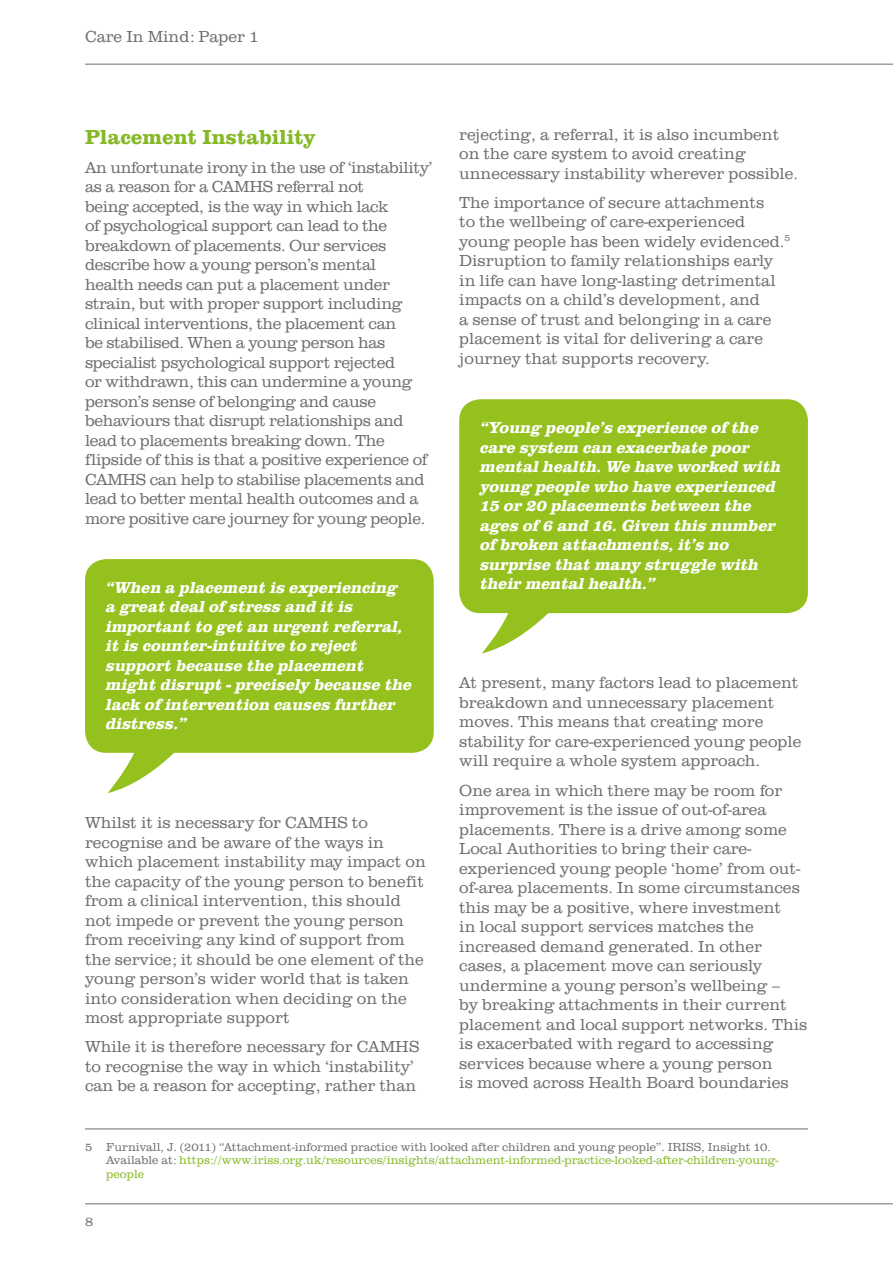
<style>
.page{position:relative;width:893px;height:1263px;background:#fff}
.page>*{position:absolute;margin:0;border:0;box-sizing:border-box;transform-origin:0 0}
.t1{font:700 21px "URW Clarendon TOT";color:#86b926}
.t2{font:300 16.5px/19.5px "URW Clarendon TOT";color:#706f6f}
.t3{font:300 16.5px/19.5px "URW Clarendon TOT";letter-spacing:-.02em;color:#706f6f}
.t4{font:italic 700 16.5px/19.5px "URW Clarendon TOT";color:#fff}
.t5{font:300 13.5px "URW Clarendon TOT";color:#706f6f}
.t6{font:300 12px/13.5px "URW Clarendon TOT";color:#706f6f}
.s1{color:#86b926}
</style>
<div class="page">
<hr style="left:85px;top:64px;width:808px;height:1px;background:#706f6f">
<hr style="left:85px;top:1203px;width:808px;height:1px;background:#706f6f">
<svg style="left:85px;top:559px;width:349px;height:234px;fill:#95c11f"></svg>
<hr style="left:85px;top:1128px;width:723px;height:1px;background:#706f6f">
<svg style="left:459px;top:399px;width:349px;height:254px;background:#a5ca40"></svg>
<p class="t2" style="left:85px;top:27px;width:176px">Care In Mind: Paper 1</p>
<p class="t1" style="left:85px;top:124px;width:232px">Placement Instability</p>
<p class="t3" style="left:85px;top:158px;width:349px">An unfortunate irony in the use of ‘instability’ as a reason for a CAMHS referral not<br>being accepted, is the way in which lack<br>of psychological support can lead to the breakdown of placements. Our services describe how a young person’s mental<br>health needs can put a placement under strain, but with proper support including clinical interventions, the placement can<br>be stabilised. When a young person has specialist psychological support rejected<br>or withdrawn, this can undermine a young person’s sense of belonging and cause behaviours that disrupt relationships and lead to placements breaking down. The flipside of this is that a positive experience of CAMHS can help to stabilise placements and lead to better mental health outcomes and a more positive care journey for young people.</p>
<p class="t4" style="left:106px;top:578px;width:308px">“When a placement is experiencing<br>a great deal of stress and it is important to get an urgent referral, it is counter-intuitive to reject support because the placement might disrupt - precisely because the lack of intervention causes further distress.”</p>
<p class="t2" style="left:85px;top:813px;width:342px">Whilst it is necessary for CAMHS to recognise and be aware of the ways in which placement instability may impact on the capacity of the young person to benefit from a clinical intervention, this should not impede or prevent the young person from receiving any kind of support from the service; it should be one element of the young person’s wider world that is taken into consideration when deciding on the most appropriate support</p>
<p class="t2" style="left:85px;top:1037px;width:336px">While it is therefore necessary for CAMHS to recognise the way in which ‘instability’ can be a reason for accepting, rather than</p>
<p class="t2" style="left:459px;top:125px;width:340px">rejecting, a referral, it is also incumbent on the care system to avoid creating unnecessary instability wherever possible.</p>
<p class="t2" style="left:459px;top:193px;width:333px">The importance of secure attachments<br>to the wellbeing of care-experienced young people has been widely evidenced.<sup>5<br></sup>Disruption to family relationships early in life can have long-lasting detrimental impacts on a child’s development, and<br>a sense of trust and belonging in a care placement is vital for delivering a care journey that supports recovery.</p>
<p class="t4" style="left:480px;top:418px;width:302px">“Young people’s experience of the care system can exacerbate poor mental health. We have worked with young people who have experienced<br>15 or 20 placements between the ages of 6 and 16. Given this number of broken attachments, it’s no surprise that many struggle with their mental health.”</p>
<p class="t2" style="left:459px;top:673px;width:344px">At present, many factors lead to placement breakdown and unnecessary placement moves. This means that creating more stability for care-experienced young people will require a whole system approach.</p>
<p class="t2" style="left:459px;top:781px;width:350px">One area in which there may be room for improvement is the issue of out-of-area placements. There is a drive among some Local Authorities to bring their care&shy;experienced young people ‘home’ from out&shy;of-area placements. In some circumstances this may be a positive, where investment<br>in local support services matches the increased demand generated. In other cases, a placement move can seriously undermine a young person’s wellbeing –<br>by breaking attachments in their current placement and local support networks. This is exacerbated with regard to accessing services because where a young person<br>is moved across Health Board boundaries</p>
<p class="t6" style="left:106px;top:1140px;width:674px;text-indent:-21px">5 Furnivall, J. (2011) “Attachment-informed practice with looked after children and young people”. IRISS, Insight 10.<br>Available at: <span class="s1">https://www.iriss.org.uk/resources/insights/attachment-informed-practice-looked-after-children-young&shy;people</span></p>
<p class="t5" style="left:85px;top:1214px;width:10px">8</p>
</div>
